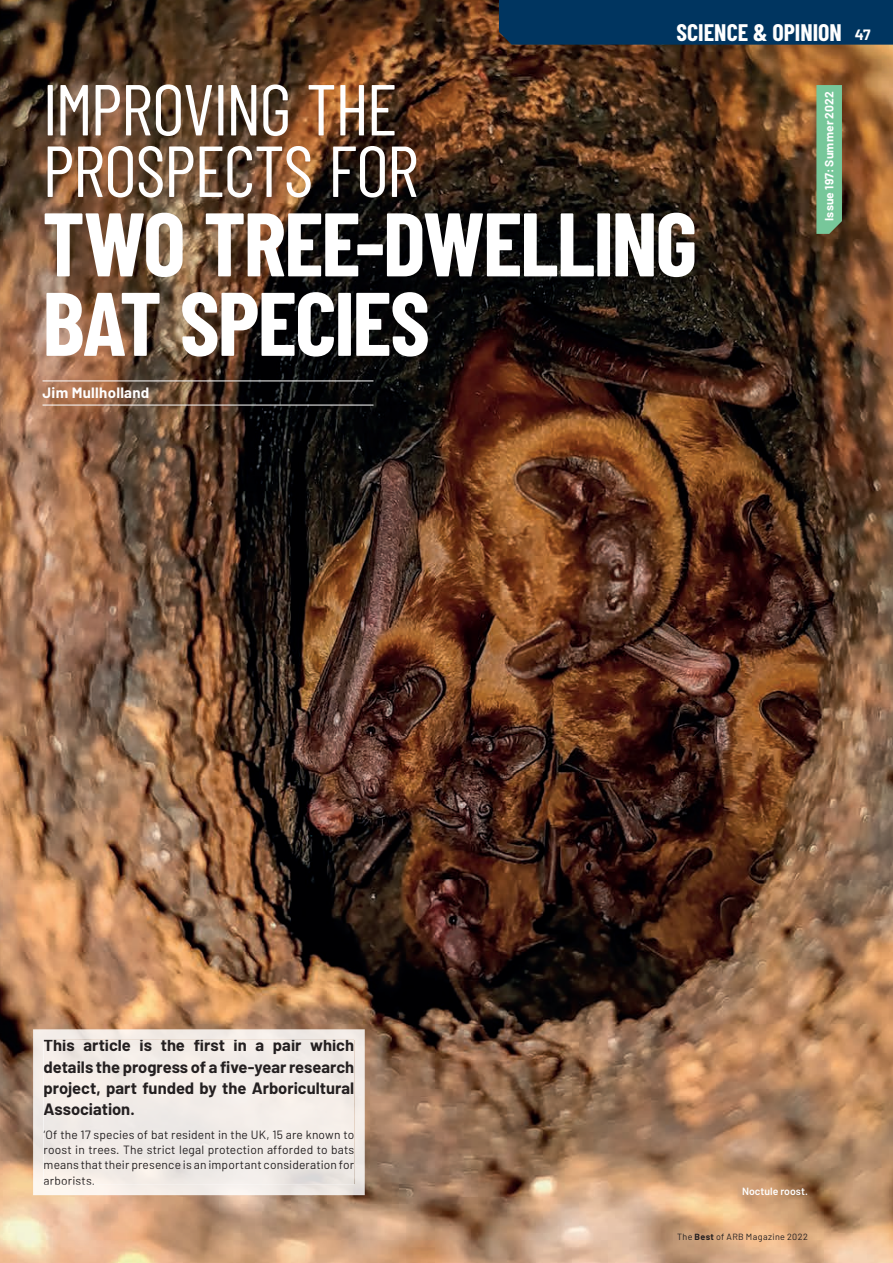
<style>
.page{position:relative;width:893px;height:1263px;background:#fff}
.page>*{position:absolute;margin:0;border:0;box-sizing:border-box;transform-origin:0 0}
.t1{font:700 90px/79.5px "Barlow Condensed";letter-spacing:-.025em;color:#fff}
.t2{font:72px/61.5px "Barlow Condensed";letter-spacing:-.02em;color:#fff}
.t3{font:700 24px "Barlow Condensed";color:#fff}
.t4{font:700 16.5px/21.3px "Barlow";color:#231f20;text-align:justify}
.t5{font:700 15px "Barlow";letter-spacing:.02em;color:#fff}
.t6{font:12px/15.3px "Barlow";letter-spacing:.01em;color:#231f20;text-align:justify}
.t7{font:700 12px "Barlow";letter-spacing:.01em;color:#fff}
.t8{font:600 10.5px "Barlow";color:#fff}
.t9{font:9px "Barlow";letter-spacing:.045em;color:#231f20}
.s1{font-weight:700}
</style>
<div class="page">
<img style="left:0;top:0;width:893px;height:1263px">
<div style="left:499px;top:0;width:394px;height:45px;background:#003560"></div>
<hr style="left:43px;top:381px;width:330px;height:1px;background:#fff">
<hr style="left:43px;top:405px;width:330px;height:1px;background:#fff">
<svg style="left:32px;top:1028px;width:338px;height:169px;background:#eee7e2"></svg>
<div style="left:816px;top:85px;width:26px;height:149px;background:#77c79a"></div>
<h3 class="t3" style="left:676px;top:15px;width:22px">SCIENCE</h3>
<h3 class="t3" style="left:753px;top:15px;width:41px">&amp; OPINION</h3>
<p class="t5" style="left:855px;top:24px;width:17px">47</p>
<h2 class="t2" style="left:43px;top:74px;width:378px">IMPROVING THE<br>PROSPECTS FOR</h2>
<h1 class="t1" style="left:43px;top:199px;width:656px">TWO TREE-DWELLING<br>BAT SPECIES</h1>
<p class="t5" style="left:43px;top:382px;width:108px">Jim Mullholland</p>
<p class="t7" style="left:820px;top:221px;width:131px;rotate:-90deg">Issue 197: Summer 2022</p>
<h3 class="t4" style="left:44px;top:1033px;width:312px">This article is the first in a pair which details the progress of a five-year research project, part funded by the Arboricultural Association.</h3>
<p class="t6" style="left:44px;top:1126px;width:312px">‘Of the 17 species of bat resident in the UK, 15 are known to roost in trees. The strict legal protection afforded to bats means that their presence is an important consideration for arborists.</p>
<p class="t8" style="left:742px;top:1183px;width:67px">Noctule roost.</p>
<p class="t9" style="left:677px;top:1230px;width:132px">The <span class="s1">Best</span> of ARB Magazine 2022</p>
</div>
